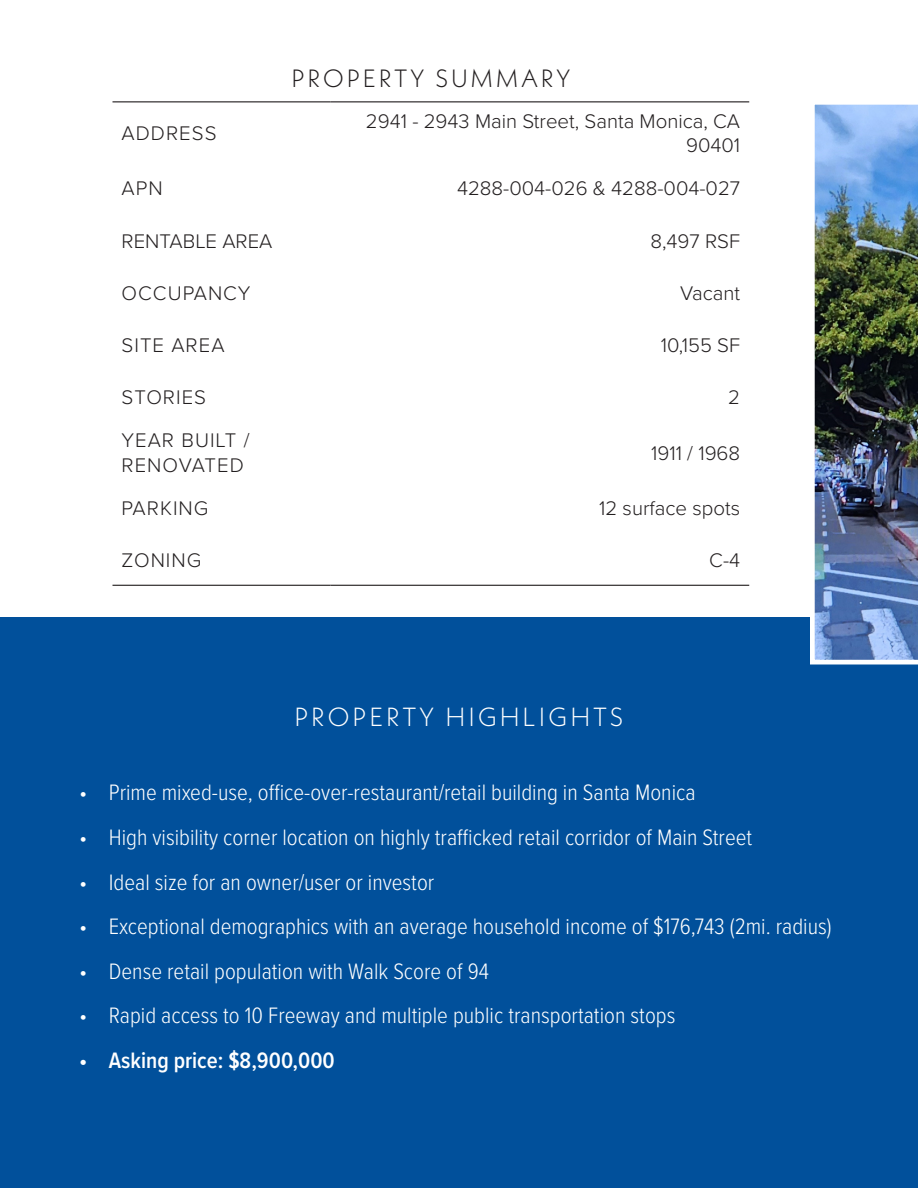
<style>
.page{position:relative;width:918px;height:1188px;background:#fff}
.page>*{position:absolute;margin:0;border:0;box-sizing:border-box;transform-origin:0 0}
.t1{font:300 26.25px "Neue Kabel";letter-spacing:.11em;color:#fff}
.t2{font:300 24.9px "Neue Kabel";letter-spacing:.11em;color:#231f20}
.t3{font:300 23.1px "Proxima Nova Cond";color:#fff}
.t4{font:600 23.1px "Proxima Nova Cond";color:#fff}
.SPECIAL_paragraph{font:300 20.4px/24.5px "Proxima Nova";color:#231f20;text-align:right}
.SPECIAL_paragraph-2{font:300 20.4px/24.5px "Proxima Nova";letter-spacing:.05em;color:#231f20}
</style>
<div class="page">
<hr style="left:112px;top:101px;width:218px;height:1px;background:#231f20">
<hr style="left:330px;top:101px;width:419px;height:1px;background:#231f20">
<hr style="left:112px;top:585px;width:218px;height:1px;background:#231f20">
<hr style="left:330px;top:585px;width:419px;height:1px;background:#231f20">
<div style="left:0;top:617px;width:918px;height:571px;background:#01509b"></div>
<img style="left:810px;top:104px;width:108px;height:561px">
<p class="SPECIAL_paragraph-2" style="left:122px;top:120px;width:96px">ADDRESS</p>
<p class="t2" style="left:292px;top:63px;width:280px">PROPERTY SUMMARY</p>
<p class="SPECIAL_paragraph" style="left:366px;top:108px;width:376px">2941 - 2943 Main Street, Santa Monica, CA<br>90401</p>
<p class="SPECIAL_paragraph" style="left:122px;top:175px;width:43px">APN</p>
<p class="SPECIAL_paragraph" style="left:457px;top:175px;width:285px">4288-004-026 &amp; 4288-004-027</p>
<p class="SPECIAL_paragraph" style="left:122px;top:227px;width:152px">RENTABLE AREA</p>
<p class="SPECIAL_paragraph" style="left:650px;top:227px;width:91px">8,497 RSF</p>
<p class="SPECIAL_paragraph-2" style="left:122px;top:280px;width:130px">OCCUPANCY</p>
<p class="SPECIAL_paragraph" style="left:680px;top:280px;width:61px">Vacant</p>
<p class="SPECIAL_paragraph-2" style="left:122px;top:332px;width:104px">SITE AREA</p>
<p class="SPECIAL_paragraph" style="left:661px;top:332px;width:81px">10,155 SF</p>
<p class="SPECIAL_paragraph-2" style="left:122px;top:384px;width:86px">STORIES</p>
<p class="SPECIAL_paragraph" style="left:728px;top:384px;width:13px">2</p>
<p class="SPECIAL_paragraph-2" style="left:122px;top:427px;width:129px">YEAR BUILT /<br>RENOVATED</p>
<p class="SPECIAL_paragraph" style="left:651px;top:439px;width:90px">1911 / 1968</p>
<p class="SPECIAL_paragraph-2" style="left:122px;top:495px;width:88px">PARKING</p>
<p class="SPECIAL_paragraph" style="left:599px;top:495px;width:142px">12 surface spots</p>
<p class="SPECIAL_paragraph" style="left:122px;top:547px;width:81px">ZONING</p>
<p class="SPECIAL_paragraph" style="left:709px;top:547px;width:32px">C-4</p>
<p class="t1" style="left:295px;top:700px;width:330px">PROPERTY HIGHLIGHTS</p>
<p class="t3" style="left:79px;top:776px;width:618px">• Prime mixed-use, office-over-restaurant/retail building in Santa Monica</p>
<p class="t3" style="left:79px;top:820px;width:675px">• High visibility corner location on highly trafficked retail corridor of Main Street</p>
<p class="t3" style="left:79px;top:865px;width:357px">• Ideal size for an owner/user or investor</p>
<p class="t3" style="left:79px;top:909px;width:754px">• Exceptional demographics with an average household income of $176,743 (2mi. radius)</p>
<p class="t3" style="left:79px;top:954px;width:411px">• Dense retail population with Walk Score of 94</p>
<p class="t3" style="left:79px;top:999px;width:598px">• Rapid access to 10 Freeway and multiple public transportation stops</p>
<p class="t4" style="left:79px;top:1043px;width:257px">• Asking price: $8,900,000</p>
</div>
